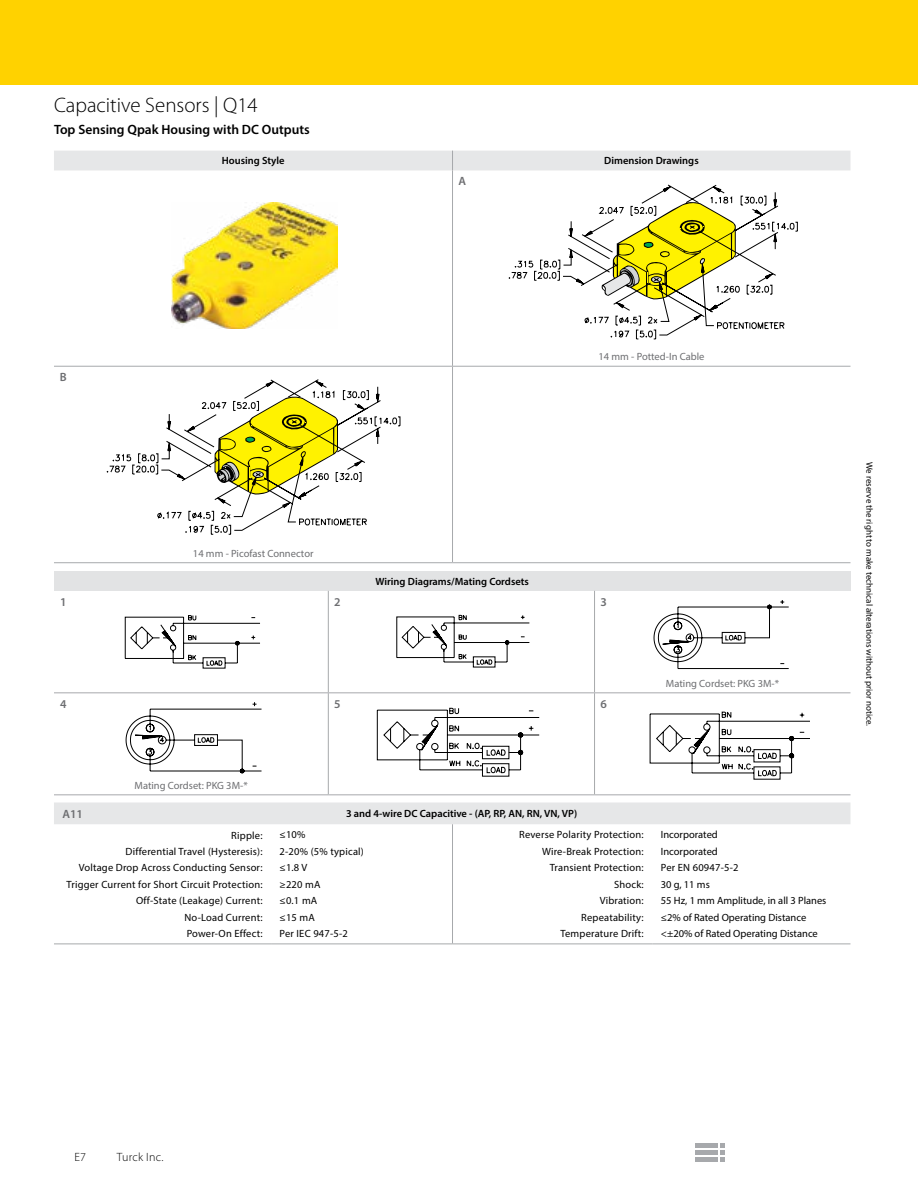
<style>
.page{position:relative;width:918px;height:1188px;background:#fff}
.page>*{position:absolute;margin:0;border:0;box-sizing:border-box;transform-origin:0 0}
.t1{font:300 21px "Myriad Pro";color:#000}
.t2{font:600 13.5px "Myriad Pro";color:#000}
.t3{font:300 12px "Myriad Pro";letter-spacing:.02em;color:#000}
.t4{font:600 12px "Myriad Pro";color:#6d6e71}
.t5{font:10.5px/16.5px "Myriad Pro";letter-spacing:.02em;color:#000;text-align:right}
.t6{font:10.5px/16.5px "Myriad Pro";color:#000}
.t7{font:600 10.5px "Myriad Pro";color:#000}
.t8{font:10.5px "Myriad Pro";color:#6d6e71}
.t9{font:9px "Myriad Pro";color:#000}
</style>
<div class="page">
<div style="left:0;top:0;width:918px;height:84px;background:#ffd200"></div>
<hr style="left:695px;top:1144px;width:22px;height:4px;background:#a7a9ac">
<hr style="left:695px;top:1151px;width:22px;height:4px;background:#a7a9ac">
<div style="left:695px;top:1157px;width:22px;height:5px;background:#a7a9ac"></div>
<svg style="left:720px;top:1144px;width:4px;height:18px"></svg>
<hr style="left:453px;top:366px;width:397px;height:1px;background:#a7a9ac">
<hr style="left:54px;top:366px;width:399px;height:1px;background:#a7a9ac">
<hr style="left:54px;top:562px;width:399px;height:1px;background:#a7a9ac">
<hr style="left:452px;top:170px;width:1px;height:196px;background:#a7a9ac">
<hr style="left:452px;top:367px;width:1px;height:195px;background:#a7a9ac">
<hr style="left:453px;top:562px;width:397px;height:1px;background:#a7a9ac">
<div style="left:54px;top:151px;width:796px;height:19px;background:#e6e7e8"></div>
<div style="left:54px;top:571px;width:796px;height:20px;background:#e2e3e4"></div>
<hr style="left:54px;top:794px;width:274px;height:1px;background:#a7a9ac">
<hr style="left:328px;top:794px;width:267px;height:1px;background:#a7a9ac">
<hr style="left:595px;top:794px;width:255px;height:1px;background:#a7a9ac">
<hr style="left:328px;top:591px;width:1px;height:101px;background:#a7a9ac">
<hr style="left:594px;top:591px;width:1px;height:101px;background:#a7a9ac">
<hr style="left:54px;top:692px;width:274px;height:1px;background:#a7a9ac">
<hr style="left:328px;top:692px;width:267px;height:1px;background:#a7a9ac">
<hr style="left:328px;top:693px;width:1px;height:101px;background:#a7a9ac">
<hr style="left:595px;top:692px;width:255px;height:1px;background:#a7a9ac">
<hr style="left:594px;top:693px;width:1px;height:101px;background:#a7a9ac">
<svg style="left:508px;top:184px;width:290px;height:155px"></svg>
<svg style="left:107px;top:379px;width:294px;height:156px"></svg>
<svg style="left:124px;top:615px;width:136px;height:54px"></svg>
<svg style="left:653px;top:600px;width:136px;height:69px"></svg>
<svg style="left:125px;top:702px;width:137px;height:71px"></svg>
<svg style="left:376px;top:707px;width:164px;height:70px"></svg>
<svg style="left:396px;top:615px;width:134px;height:52px"></svg>
<svg style="left:649px;top:711px;width:161px;height:69px"></svg>
<img style="left:171px;top:202px;width:167px;height:126px">
<div style="left:54px;top:803px;width:796px;height:21px;background:#e6e7e8"></div>
<hr style="left:54px;top:944px;width:217px;height:1px;background:#a7a9ac">
<hr style="left:271px;top:944px;width:182px;height:1px;background:#a7a9ac">
<hr style="left:453px;top:944px;width:199px;height:1px;background:#a7a9ac">
<hr style="left:652px;top:944px;width:198px;height:1px;background:#a7a9ac">
<hr style="left:452px;top:824px;width:1px;height:120px;background:#a7a9ac">
<h1 class="t1" style="left:54px;top:94px;width:205px">Capacitive Sensors | Q14</h1>
<p class="t2" style="left:54px;top:121px;width:257px">Top Sensing Qpak Housing with DC Outputs</p>
<p class="t7" style="left:222px;top:154px;width:64px">Housing Style</p>
<p class="t7" style="left:604px;top:154px;width:96px">Dimension Drawings</p>
<p class="t4" style="left:459px;top:173px;width:9px">A</p>
<p class="t4" style="left:60px;top:370px;width:8px">B</p>
<p class="t8" style="left:598px;top:350px;width:108px">14 mm - Potted-In Cable</p>
<p class="t8" style="left:193px;top:547px;width:122px">14 mm - Picofast Connector</p>
<p class="t7" style="left:376px;top:575px;width:155px">Wiring Diagrams/Mating Cordsets</p>
<p class="t4" style="left:60px;top:594px;width:8px">1</p>
<p class="t4" style="left:334px;top:594px;width:8px">2</p>
<p class="t4" style="left:601px;top:594px;width:8px">3</p>
<p class="t4" style="left:60px;top:696px;width:8px">4</p>
<p class="t8" style="left:135px;top:779px;width:115px">Mating Cordset: PKG 3M-*</p>
<p class="t4" style="left:334px;top:696px;width:8px">5</p>
<p class="t4" style="left:601px;top:696px;width:8px">6</p>
<p class="t8" style="left:666px;top:677px;width:115px">Mating Cordset: PKG 3M-*</p>
<p class="t4" style="left:62px;top:806px;width:22px">A11</p>
<p class="t7" style="left:346px;top:807px;width:233px">3 and 4-wire DC Capacitive - (AP, RP, AN, RN, VN, VP)</p>
<p class="t5" style="left:66px;top:827px;width:198px">Ripple:<br>Differential Travel (Hysteresis):<br>Voltage Drop Across Conducting Sensor:<br>Trigger Current for Short Circuit Protection:<br>Off-State (Leakage) Current:<br>No-Load Current:<br>Power-On Effect:</p>
<p class="t5" style="left:280px;top:827px;width:86px;text-align:left">≤10%<br>2-20% (5% typical) ≤1.8 V<br>≥220 mA<br>≤0.1 mA<br>≤15 mA<br>Per IEC 947-5-2</p>
<p class="t5" style="left:519px;top:827px;width:126px">Reverse Polarity Protection:<br>Wire-Break Protection:<br>Transient Protection:<br>Shock:<br>Vibration:<br>Repeatability:<br>Temperature Drift:</p>
<p class="t6" style="left:661px;top:826px;width:167px">Incorporated<br>Incorporated<br>Per EN 60947-5-2<br>30 g, 11 ms<br>55 Hz, 1 mm Amplitude, in all 3 Planes ≤2% of Rated Operating Distance &lt;±20% of Rated Operating Distance</p>
<p class="t9" style="left:875px;top:462px;width:265px;rotate:90deg">We reserve the right to make technical alterations without prior notice.</p>
<p class="t3" style="left:74px;top:1150px;width:13px">E7</p>
<p class="t3" style="left:117px;top:1150px;width:48px">Turck Inc.</p>
</div>
